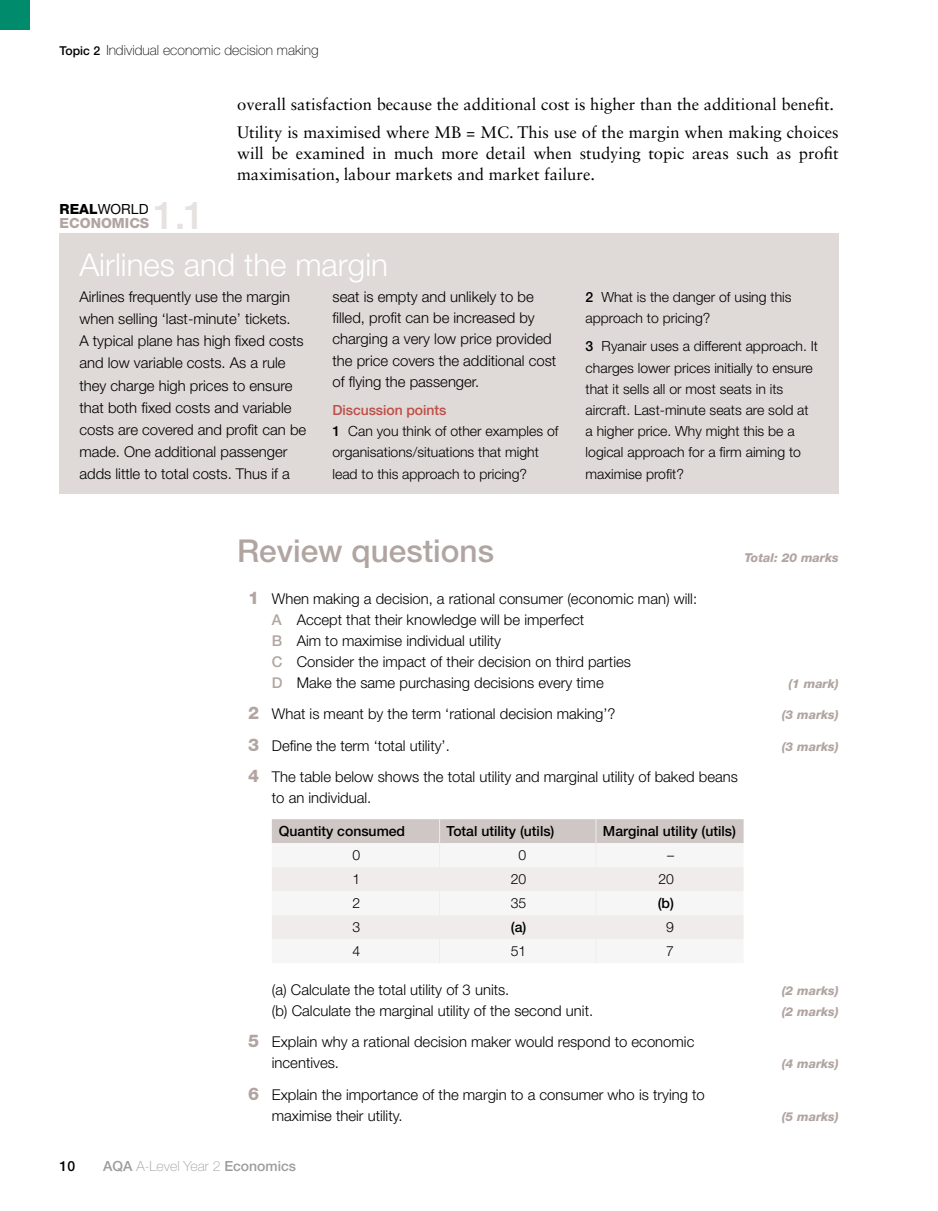
<style>
.page{position:relative;width:938px;height:1211px;background:#fff}
.page>*{position:absolute;margin:0;border:0;box-sizing:border-box;transform-origin:0 0}
.t1{font:500 38.5px "Helvetica Neue LT Std";color:#e7e2e1}
.t2{font:300 31.5px "Helvetica Neue LT Std";color:#fff}
.t3{font:500 31.5px "Helvetica Neue LT Std";color:#b1a5a1}
.t4{font:16.62px/28px "Sabon LT Std";color:#000}
.t5{font:300 14.88px/22.1px "Helvetica Neue LT Std";color:#000}
.t6{font:300 14px/21.2px "Helvetica Neue LT Std";color:#000}
.t7{font:500 14px "Helvetica Neue LT Std";color:#000}
.t8{font:100 14px "Helvetica Neue LT Std";color:#000}
.t9{font:500 14px "Helvetica Neue LT Std";color:#9d9d9c}
.t10{font:800 14px/14.2px "Helvetica Neue LT Std";color:#b1a5a1}
.t11{font:italic 800 12.25px/21px "Helvetica Neue LT Std";color:#b1a5a1}
.s1{font-weight:500;font-size:12.25px}
.s2{color:#000}
.s3{font-weight:400;color:#000}
.s4{font-weight:500;color:#be4e47}
.s5{font-weight:500}
.s6{font-weight:800;font-size:17.5px;color:#b1a5a1}
.s7{font-weight:500;color:#b1a5a1}
.s8{font-weight:100}
</style>
<div class="page">
<div style="left:0;top:0;width:30px;height:30px;background:#008b6c"></div>
<div style="left:60px;top:233px;width:778px;height:261px;background:#dfd9d7"></div>
<svg style="left:272px;top:819px;width:471px;height:144px"></svg>
<p class="t8" style="left:60px;top:42px;width:261px"><span class="s1">Topic 2</span> Individual economic decision making</p>
<p class="t10" style="left:60px;top:202px;width:91px"><span class="s2">REAL</span><span class="s3">WORLD<br></span>ECONOMICS</p>
<h1 class="t1" style="left:153px;top:192px;width:53px">1.1</h1>
<p class="t4" style="left:237px;top:90px;width:603px">overall satisfaction because the additional cost is higher than the additional benefit.<br>Utility is maximised where MB = MC. This use of the margin when making choices</p>
<p class="t4" style="left:237px;top:143px;width:603px;line-height:21px">will be examined in much more detail when studying topic areas such as profit maximisation, labour markets and market failure.</p>
<h2 class="t2" style="left:79px;top:245px;width:310px">Airlines and the margin</h2>
<p class="t5" style="left:79px;top:285px;width:228px">Airlines frequently use the margin when selling ‘last-minute’ tickets.<br>A typical plane has high fixed costs and low variable costs. As a rule they charge high prices to ensure that both fixed costs and variable costs are covered and profit can be made. One additional passenger adds little to total costs. Thus if a</p>
<p class="t5" style="left:332px;top:286px;width:225px;line-height:21.2px">seat is empty and unlikely to be filled, profit can be increased by charging a very low price provided the price covers the additional cost of flying the passenger.</p>
<p class="t6" style="left:332px;top:399px;width:227px"><span class="s4">Discussion points<br></span><span class="s5">1</span> Can you think of other examples of organisations/situations that might lead to this approach to pricing?</p>
<h2 class="t3" style="left:237px;top:532px;width:258px">Review questions</h2>
<p class="t6" style="left:585px;top:286px;width:207px"><span class="s5">2</span> What is the danger of using this approach to pricing?</p>
<p class="t6" style="left:585px;top:335px;width:234px"><span class="s5">3</span> Ryanair uses a different approach. It charges lower prices initially to ensure that it sells all or most seats in its aircraft. Last-minute seats are sold at a higher price. Why might this be a logical approach for a firm aiming to maximise profit?</p>
<p class="t11" style="left:744px;top:547px;width:96px">Total: 20 marks</p>
<p class="t5" style="left:272px;top:587px;width:427px;line-height:21px;text-indent:-24px"><span class="s6">1</span> When making a decision, a rational consumer (economic man) will:<br><span class="s7">A</span> Accept that their knowledge will be imperfect<br><span class="s7">B</span> Aim to maximise individual utility<br><span class="s7">C</span> Consider the impact of their decision on third parties<br><span class="s7">D</span> Make the same purchasing decisions every time</p>
<p class="t5" style="left:248px;top:698px;width:491px;line-height:31.5px"><span class="s6">2</span> What is meant by the term ‘rational decision making’?<br><span class="s6">3</span> Define the term ‘total utility’.<br><span class="s6">4</span> The table below shows the total utility and marginal utility of baked beans</p>
<p class="t5" style="left:272px;top:786px;width:101px">to an individual.</p>
<p class="t7" style="left:279px;top:822px;width:128px">Quantity consumed</p>
<p class="t7" style="left:446px;top:822px;width:109px">Total utility (utils)</p>
<p class="t7" style="left:603px;top:822px;width:135px">Marginal utility (utils)</p>
<p class="t6" style="left:352px;top:844px;width:9px">0</p>
<p class="t6" style="left:518px;top:844px;width:9px">0</p>
<p class="t6" style="left:667px;top:844px;width:8px">–</p>
<p class="t6" style="left:352px;top:868px;width:9px">1</p>
<p class="t6" style="left:511px;top:868px;width:17px">20</p>
<p class="t6" style="left:658px;top:868px;width:17px">20</p>
<p class="t6" style="left:352px;top:892px;width:9px">2</p>
<p class="t6" style="left:511px;top:892px;width:17px">35</p>
<p class="t7" style="left:657px;top:894px;width:18px">(b)</p>
<p class="t6" style="left:352px;top:916px;width:9px">3</p>
<p class="t7" style="left:511px;top:918px;width:17px">(a)</p>
<p class="t6" style="left:666px;top:916px;width:9px">9</p>
<p class="t6" style="left:352px;top:940px;width:9px">4</p>
<p class="t6" style="left:511px;top:940px;width:17px">51</p>
<p class="t6" style="left:666px;top:940px;width:9px">7</p>
<p class="t5" style="left:272px;top:978px;width:323px;line-height:21px">(a) Calculate the total utility of 3 units.<br>(b) Calculate the marginal utility of the second unit.</p>
<p class="t5" style="left:272px;top:1031px;width:424px;line-height:21px;text-indent:-24px"><span class="s6">5</span> Explain why a rational decision maker would respond to economic incentives.</p>
<p class="t5" style="left:272px;top:1083px;width:434px;line-height:21px;text-indent:-24px"><span class="s6">6</span> Explain the importance of the margin to a consumer who is trying to maximise their utility.</p>
<p class="t7" style="left:60px;top:1157px;width:17px">10</p>
<p class="t9" style="left:103px;top:1157px;width:195px">AQA <span class="s8">A-Level Year 2</span> Economics</p>
<p class="t11" style="left:788px;top:673px;width:52px">(1 mark)</p>
<p class="t11" style="left:781px;top:704px;width:58px">(3 marks)</p>
<p class="t11" style="left:781px;top:736px;width:58px">(3 marks)</p>
<p class="t11" style="left:781px;top:979px;width:58px">(2 marks) (2 marks)</p>
<p class="t11" style="left:781px;top:1053px;width:58px">(4 marks)</p>
<p class="t11" style="left:781px;top:1105px;width:58px">(5 marks)</p>
</div>
